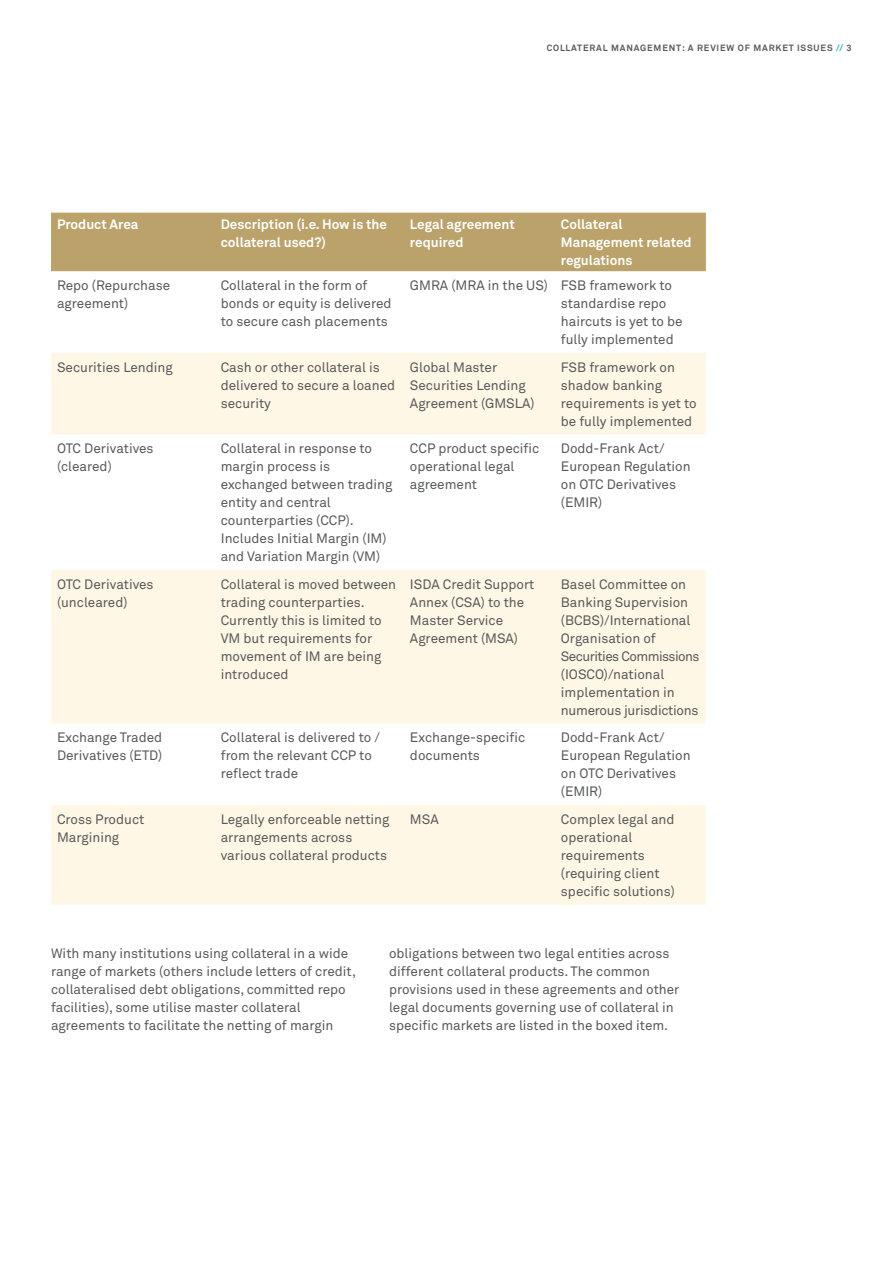
<style>
.page{position:relative;width:893px;height:1263px;background:#fff}
.page>*{position:absolute;margin:0;border:0;box-sizing:border-box;transform-origin:0 0}
.t1{font:13.5px/18px "Akkurat Pro";color:#57595b}
.t2{font:700 13.5px/18px "Akkurat Pro";color:#fff}
.t3{font:700 9px "Akkurat Pro";letter-spacing:.09em;color:#57595b}
.s1{color:#00a3ab}
</style>
<div class="page">
<div style="left:51px;top:213px;width:655px;height:58px;background:#bba26a"></div>
<svg style="left:51px;top:353px;width:655px;height:552px;fill:#fff7e5"></svg>
<p class="t3" style="left:547px;top:42px;width:306px">COLLATERAL MANAGEMENT: A REVIEW OF MARKET ISSUES <span class="s1">//</span> 3</p>
<p class="t2" style="left:57px;top:216px;width:83px">Product Area</p>
<p class="t2" style="left:221px;top:216px;width:168px">Description (i.e. How is the collateral used?)</p>
<p class="t2" style="left:410px;top:216px;width:106px">Legal agreement required</p>
<p class="t2" style="left:561px;top:216px;width:132px">Collateral<br>Management related regulations</p>
<p class="t1" style="left:57px;top:277px;width:115px">Repo (Repurchase agreement)</p>
<p class="t1" style="left:221px;top:277px;width:172px">Collateral in the form of bonds or equity is delivered to secure cash placements</p>
<p class="t1" style="left:561px;top:277px;width:123px;text-indent:-151px">GMRA (MRA in the US) FSB framework to standardise repo haircuts is yet to be fully implemented</p>
<p class="t1" style="left:57px;top:358px;width:117px">Securities Lending</p>
<p class="t1" style="left:221px;top:358px;width:176px">Cash or other collateral is delivered to secure a loaned security</p>
<p class="t1" style="left:410px;top:358px;width:126px">Global Master<br>Securities Lending<br>Agreement (GMSLA)</p>
<p class="t1" style="left:561px;top:358px;width:137px">FSB framework on shadow banking requirements is yet to be fully implemented</p>
<p class="t1" style="left:57px;top:440px;width:98px">OTC Derivatives (cleared)</p>
<p class="t1" style="left:221px;top:440px;width:173px">Collateral in response to margin process is exchanged between trading entity and central counterparties (CCP).<br>Includes Initial Margin (IM) and Variation Margin (VM)</p>
<p class="t1" style="left:410px;top:440px;width:131px">CCP product specific operational legal agreement</p>
<p class="t1" style="left:561px;top:440px;width:131px">Dodd-Frank Act/<br>European Regulation on OTC Derivatives (EMIR)</p>
<p class="t1" style="left:57px;top:576px;width:98px">OTC Derivatives (uncleared)</p>
<p class="t1" style="left:221px;top:576px;width:177px">Collateral is moved between trading counterparties.<br>Currently this is limited to<br>VM but requirements for movement of IM are being introduced</p>
<p class="t1" style="left:410px;top:575px;width:126px">ISDA Credit Support<br>Annex (CSA) to the<br>Master Service<br>Agreement (MSA)</p>
<p class="t1" style="left:561px;top:575px;width:140px">Basel Committee on<br>Banking Supervision (BCBS)/International<br>Organisation of<br>Securities Commissions (IOSCO)/national implementation in numerous jurisdictions</p>
<p class="t1" style="left:57px;top:729px;width:107px">Exchange Traded<br>Derivatives (ETD)</p>
<p class="t1" style="left:221px;top:729px;width:161px">Collateral is delivered to / from the relevant CCP to reflect trade</p>
<p class="t1" style="left:410px;top:729px;width:117px">Exchange-specific documents</p>
<p class="t1" style="left:561px;top:729px;width:131px">Dodd-Frank Act/<br>European Regulation on OTC Derivatives (EMIR)</p>
<p class="t1" style="left:57px;top:811px;width:89px">Cross Product<br>Margining</p>
<p class="t1" style="left:221px;top:811px;width:170px">Legally enforceable netting arrangements across various collateral products</p>
<p class="t1" style="left:410px;top:811px;width:30px">MSA</p>
<p class="t1" style="left:561px;top:811px;width:116px">Complex legal and operational requirements (requiring client specific solutions)</p>
<p class="t1" style="left:51px;top:945px;width:306px">With many institutions using collateral in a wide range of markets (others include letters of credit, collateralised debt obligations, committed repo facilities), some utilise master collateral agreements to facilitate the netting of margin</p>
<p class="t1" style="left:389px;top:945px;width:292px">obligations between two legal entities across different collateral products. The common provisions used in these agreements and other legal documents governing use of collateral in specific markets are listed in the boxed item.</p>
</div>
